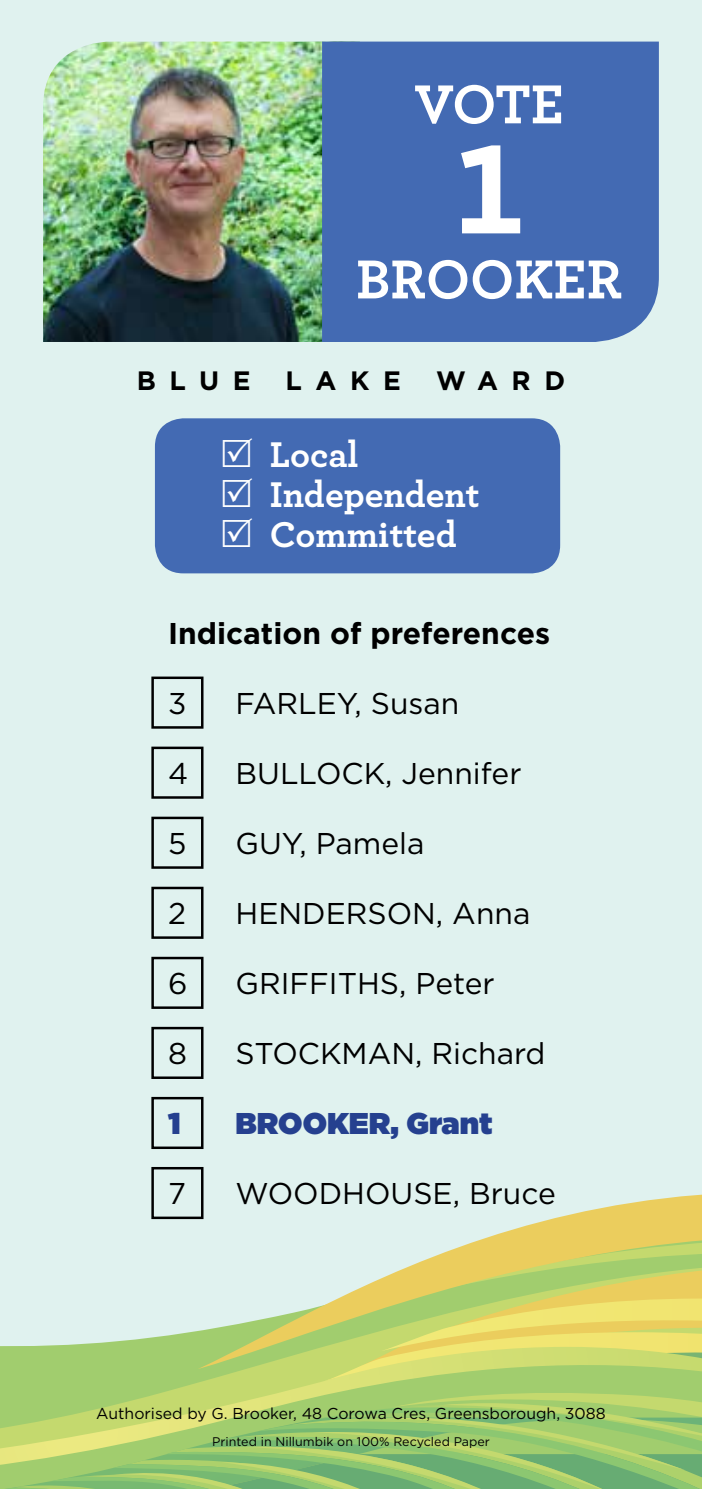
<style>
.page{position:relative;width:702px;height:1489px;background:#fff}
.page>*{position:absolute;margin:0;border:0;box-sizing:border-box;transform-origin:0 0}
.t1{font:700 167.5px "Archer";color:#fff}
.t2{font:700 57.5px "Archer";color:#fff}
.t3{font:700 37.5px/40px "Archer";color:#fff}
.t4{font:30px "Gotham";color:#000}
.t5{font:700 30px "Gotham";color:#000}
.t6{font:900 30px "Gotham";color:#25408f}
.t7{font:700 26.5px "Gotham";letter-spacing:.51em;color:#000}
.t8{font:15.75px "Gotham";color:#000}
.t9{font:12.5px "Gotham";color:#000}
</style>
<div class="page">
<div style="left:0;top:0;width:702px;height:1488px;background:#e0f2ef"></div>
<svg style="left:198px;top:1189px;width:504px;height:109px"></svg>
<svg style="left:0;top:1298px;width:702px;height:190px;background:#b3d279"></svg>
<div style="left:155px;top:418px;width:405px;height:155px;background:#436ab3;border-radius:28px"></div>
<div style="left:151px;top:676px;width:52px;height:52px;border:2px solid #000"></div>
<div style="left:151px;top:746px;width:52px;height:52px;border:2px solid #000"></div>
<div style="left:151px;top:816px;width:52px;height:52px;border:2px solid #000"></div>
<div style="left:151px;top:886px;width:52px;height:52px;border:2px solid #000"></div>
<div style="left:151px;top:956px;width:52px;height:52px;border:2px solid #000"></div>
<div style="left:151px;top:1026px;width:52px;height:52px;border:2px solid #000"></div>
<div style="left:151px;top:1096px;width:52px;height:52px;border:2px solid #000"></div>
<div style="left:151px;top:1166px;width:52px;height:52px;border:2px solid #000"></div>
<img style="left:43px;top:42px;width:279px;height:300px">
<div style="left:322px;top:42px;width:336px;height:300px;background:#436ab3"></div>
<h2 class="t2" style="left:414px;top:59px;width:151px">VOTE</h2>
<h1 class="t1" style="left:452px;top:45px;width:75px">1</h1>
<h2 class="t2" style="left:356px;top:234px;width:268px">BROOKER</h2>
<p class="t7" style="left:137px;top:365px;width:115px">BLUE</p>
<p class="t7" style="left:285px;top:365px;width:117px">LAKE</p>
<p class="t7" style="left:436px;top:365px;width:131px">WARD</p>
<p class="t3" style="left:270px;top:432px;width:211px">Local<br>Independent<br>Committed</p>
<p class="t5" style="left:168px;top:616px;width:383px">Indication of preferences</p>
<p class="t4" style="left:168px;top:686px;width:20px">3</p>
<p class="t4" style="left:235px;top:686px;width:225px">FARLEY, Susan</p>
<p class="t4" style="left:168px;top:756px;width:22px">4</p>
<p class="t4" style="left:235px;top:756px;width:287px">BULLOCK, Jennifer</p>
<p class="t4" style="left:168px;top:826px;width:20px">5</p>
<p class="t4" style="left:235px;top:826px;width:190px">GUY, Pamela</p>
<p class="t4" style="left:168px;top:896px;width:19px">2</p>
<p class="t4" style="left:235px;top:896px;width:296px">HENDERSON, Anna</p>
<p class="t4" style="left:168px;top:966px;width:21px">6</p>
<p class="t4" style="left:235px;top:966px;width:261px">GRIFFITHS, Peter</p>
<p class="t4" style="left:168px;top:1036px;width:20px">8</p>
<p class="t4" style="left:235px;top:1036px;width:311px">STOCKMAN, Richard</p>
<p class="t6" style="left:168px;top:1105px;width:14px">1</p>
<p class="t6" style="left:235px;top:1105px;width:258px">BROOKER, Grant</p>
<p class="t4" style="left:168px;top:1176px;width:19px">7</p>
<p class="t4" style="left:235px;top:1176px;width:322px">WOODHOUSE, Bruce</p>
<p class="t8" style="left:96px;top:1404px;width:511px">Authorised by G. Brooker, 48 Corowa Cres, Greensborough, 3088</p>
<p class="t9" style="left:212px;top:1434px;width:279px">Printed in Nillumbik on 100% Recycled Paper</p>
</div>
